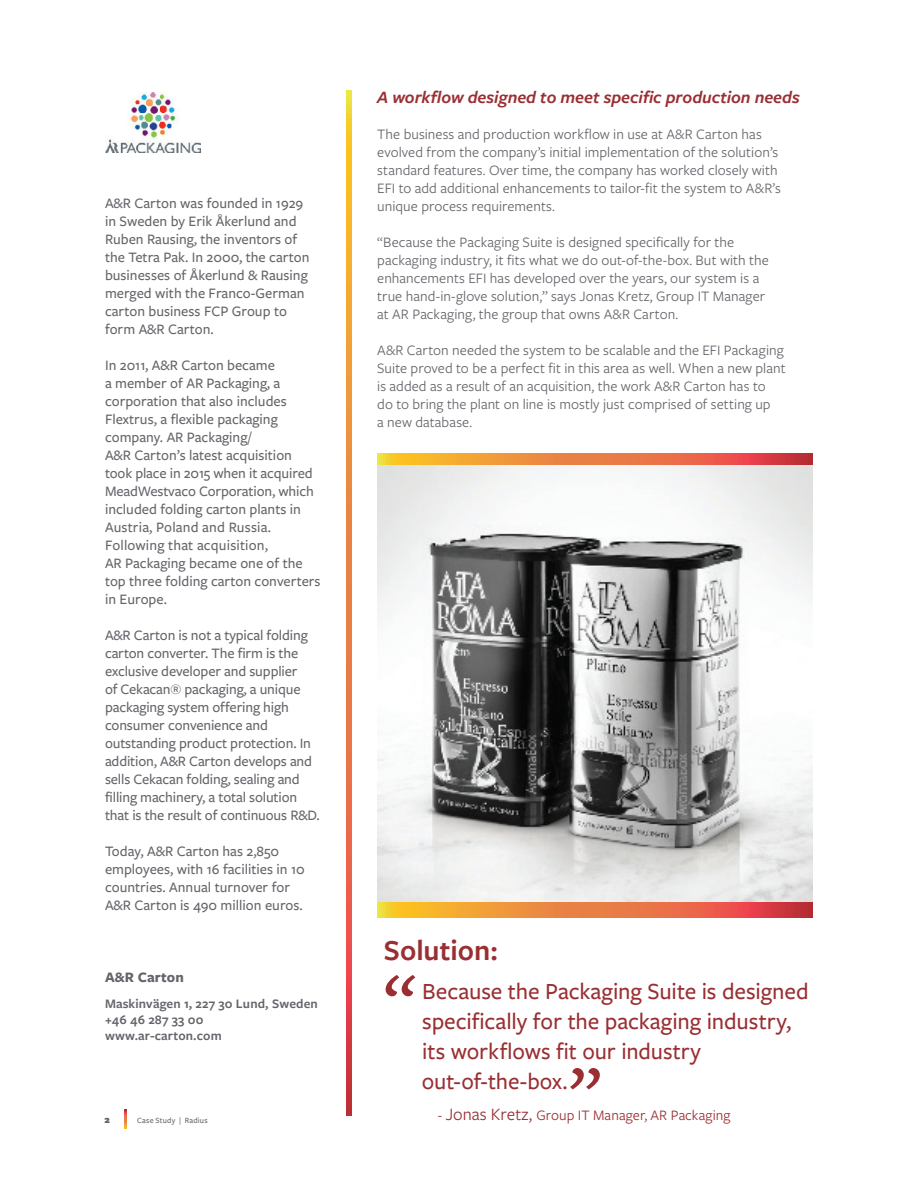
<style>
.page{position:relative;width:918px;height:1188px;background:#fff}
.page>*{position:absolute;margin:0;border:0;box-sizing:border-box;transform-origin:0 0}
.CODE__BACK_PAGE__B{font:500 75px "Freight Sans Pro";color:#9a2f33}
.CHALLENGE_SOLUTION{font:600 30px "Freight Sans Pro";color:#9a2f33}
.CODE__BACK_PAGE__B-2{font:500 24px "Freight Sans Pro";letter-spacing:-.005em;color:#9a2f33}
.CODE__BACK_PAGE__B-3{font:italic 600 18px "Freight Sans Pro";color:#9a2f33}
.COMPANY_DESCRIPTIO{font:500 15px/18px "Freight Sans Pro";color:#63656a}
.CODE__BACK_PAGE__B-4{font:15px "Freight Sans Pro";letter-spacing:.005em;color:#63656a}
.CODE__BACK_PAGE__B-5{font:15px "Freight Sans Pro";letter-spacing:.005em;color:#9a2f33}
.COMPANY_DESCRIPTIO-2{font:700 15px "Freight Sans Pro";letter-spacing:.01em;color:#63656a}
.COMPANY_DESCRIPTIO-3{font:600 13.5px "Freight Sans Pro";letter-spacing:.01em;color:#63656a}
.t1{font:900 10.5px "Freight Sans Pro";color:#636366}
.t2{font:500 8.25px "Freight Sans Pro";letter-spacing:.02em;color:#636366}
.s1{font-size:18px}
</style>
<div class="page">
<svg style="left:125px;top:1109px;width:2px;height:20px"></svg>
<svg style="left:346px;top:90px;width:6px;height:1026px;background:#ea803e"></svg>
<img style="left:105px;top:93px;width:96px;height:59px">
<svg style="left:377px;top:453px;width:436px;height:465px;background:#e98244"></svg>
<img style="left:378px;top:465px;width:435px;height:437px">
<p class="COMPANY_DESCRIPTIO" style="left:105px;top:194px;width:200px">A&amp;R Carton was founded in 1929</p>
<p class="COMPANY_DESCRIPTIO" style="left:105px;top:212px;width:194px">in Sweden by Erik Åkerlund and<br>Ruben Rausing, the inventors of</p>
<p class="COMPANY_DESCRIPTIO" style="left:105px;top:248px;width:206px">the Tetra Pak. In 2000, the carton businesses of Åkerlund &amp; Rausing merged with the Franco-German carton business FCP Group to</p>
<p class="COMPANY_DESCRIPTIO" style="left:105px;top:320px;width:110px">form A&amp;R Carton.</p>
<p class="COMPANY_DESCRIPTIO" style="left:105px;top:356px;width:183px">In 2011, A&amp;R Carton became<br>a member of AR Packaging, a corporation that also includes<br>Flextrus, a flexible packaging company. AR Packaging/</p>
<p class="COMPANY_DESCRIPTIO" style="left:105px;top:446px;width:189px">A&amp;R Carton’s latest acquisition</p>
<p class="COMPANY_DESCRIPTIO" style="left:105px;top:464px;width:209px">took place in 2015 when it acquired</p>
<p class="COMPANY_DESCRIPTIO" style="left:105px;top:482px;width:210px">MeadWestvaco Corporation, which</p>
<p class="COMPANY_DESCRIPTIO" style="left:105px;top:500px;width:198px">included folding carton plants in</p>
<p class="COMPANY_DESCRIPTIO" style="left:105px;top:518px;width:168px">Austria, Poland and Russia.<br>Following that acquisition,</p>
<p class="COMPANY_DESCRIPTIO" style="left:105px;top:554px;width:217px">AR Packaging became one of the top three folding carton converters in Europe.</p>
<p class="COMPANY_DESCRIPTIO" style="left:105px;top:626px;width:204px">A&amp;R Carton is not a typical folding</p>
<p class="COMPANY_DESCRIPTIO" style="left:105px;top:644px;width:195px">carton converter. The firm is the</p>
<p class="COMPANY_DESCRIPTIO" style="left:105px;top:662px;width:194px">exclusive developer and supplier</p>
<p class="COMPANY_DESCRIPTIO" style="left:105px;top:680px;width:197px">of Cekacan® packaging, a unique</p>
<p class="COMPANY_DESCRIPTIO" style="left:105px;top:698px;width:185px">packaging system offering high</p>
<p class="COMPANY_DESCRIPTIO" style="left:105px;top:716px;width:165px">consumer convenience and</p>
<p class="COMPANY_DESCRIPTIO" style="left:105px;top:734px;width:208px">outstanding product protection. In</p>
<p class="COMPANY_DESCRIPTIO" style="left:105px;top:752px;width:209px">addition, A&amp;R Carton develops and</p>
<p class="COMPANY_DESCRIPTIO" style="left:105px;top:770px;width:196px">sells Cekacan folding, sealing and</p>
<p class="COMPANY_DESCRIPTIO" style="left:105px;top:788px;width:194px">filling machinery, a total solution</p>
<p class="COMPANY_DESCRIPTIO" style="left:105px;top:806px;width:216px">that is the result of continuous R&amp;D.</p>
<p class="COMPANY_DESCRIPTIO" style="left:105px;top:842px;width:176px">Today, A&amp;R Carton has 2,850</p>
<p class="COMPANY_DESCRIPTIO" style="left:105px;top:860px;width:201px">employees, with 16 facilities in 10</p>
<p class="COMPANY_DESCRIPTIO" style="left:105px;top:878px;width:187px">countries. Annual turnover for</p>
<p class="COMPANY_DESCRIPTIO" style="left:105px;top:896px;width:199px">A&amp;R Carton is 490 million euros.</p>
<p class="COMPANY_DESCRIPTIO-2" style="left:105px;top:967px;width:81px">A&amp;R Carton</p>
<p class="COMPANY_DESCRIPTIO-3" style="left:105px;top:994px;width:214px">Maskinvägen 1, 227 30 Lund, Sweden</p>
<p class="COMPANY_DESCRIPTIO-3" style="left:105px;top:1010px;width:100px">+46 46 287 33 00</p>
<p class="COMPANY_DESCRIPTIO-3" style="left:105px;top:1026px;width:118px">www.ar-carton.com</p>
<p class="t1" style="left:104px;top:1112px;width:7px">2</p>
<p class="t2" style="left:137px;top:1115px;width:72px">Case Study | Radius</p>
<p class="CODE__BACK_PAGE__B-3" style="left:377px;top:85px;width:424px">A workflow designed to meet specific production needs</p>
<p class="CODE__BACK_PAGE__B-4" style="left:377px;top:124px;width:386px">The business and production workflow in use at A&amp;R Carton has</p>
<p class="CODE__BACK_PAGE__B-4" style="left:377px;top:142px;width:403px">evolved from the company’s initial implementation of the solution’s</p>
<p class="CODE__BACK_PAGE__B-4" style="left:377px;top:160px;width:402px">standard features. Over time, the company has worked closely with</p>
<p class="CODE__BACK_PAGE__B-4" style="left:377px;top:178px;width:405px">EFI to add additional enhancements to tailor-fit the system to A&amp;R’s</p>
<p class="CODE__BACK_PAGE__B-4" style="left:377px;top:196px;width:179px">unique process requirements.</p>
<p class="CODE__BACK_PAGE__B-4" style="left:377px;top:232px;width:358px">“Because the Packaging Suite is designed specifically for the</p>
<p class="CODE__BACK_PAGE__B-4" style="left:377px;top:250px;width:393px">packaging industry, it fits what we do out-of-the-box. But with the</p>
<p class="CODE__BACK_PAGE__B-4" style="left:377px;top:268px;width:384px">enhancements EFI has developed over the years, our system is a</p>
<p class="CODE__BACK_PAGE__B-4" style="left:377px;top:286px;width:389px">true hand-in-glove solution,” says Jonas Kretz, Group IT Manager</p>
<p class="CODE__BACK_PAGE__B-4" style="left:377px;top:304px;width:303px">at AR Packaging, the group that owns A&amp;R Carton.</p>
<p class="CODE__BACK_PAGE__B-4" style="left:377px;top:340px;width:408px">A&amp;R Carton needed the system to be scalable and the EFI Packaging</p>
<p class="CODE__BACK_PAGE__B-4" style="left:377px;top:358px;width:410px">Suite proved to be a perfect fit in this area as well. When a new plant</p>
<p class="CODE__BACK_PAGE__B-4" style="left:377px;top:376px;width:390px">is added as a result of an acquisition, the work A&amp;R Carton has to</p>
<p class="CODE__BACK_PAGE__B-4" style="left:377px;top:394px;width:395px">do to bring the plant on line is mostly just comprised of setting up</p>
<p class="CODE__BACK_PAGE__B-4" style="left:377px;top:412px;width:96px">a new database.</p>
<p class="CHALLENGE_SOLUTION" style="left:384px;top:930px;width:115px">Solution:</p>
<p class="CODE__BACK_PAGE__B-2" style="left:422px;top:975px;width:388px">Because the Packaging Suite is designed</p>
<p class="CODE__BACK_PAGE__B-2" style="left:422px;top:1005px;width:371px">specifically for the packaging industry,</p>
<p class="CODE__BACK_PAGE__B-2" style="left:422px;top:1035px;width:280px">its workflows fit our industry</p>
<p class="CODE__BACK_PAGE__B-2" style="left:422px;top:1065px;width:147px">out-of-the-box.</p>
<p class="CODE__BACK_PAGE__B-5" style="left:438px;top:1105px;width:294px">- <span class="s1">Jonas Kretz,</span> Group IT Manager, AR Packaging</p>
<p class="CODE__BACK_PAGE__B" style="left:384px;top:950px;width:34px">“</p>
<p class="CODE__BACK_PAGE__B" style="left:569px;top:1043px;width:34px">”</p>
</div>
